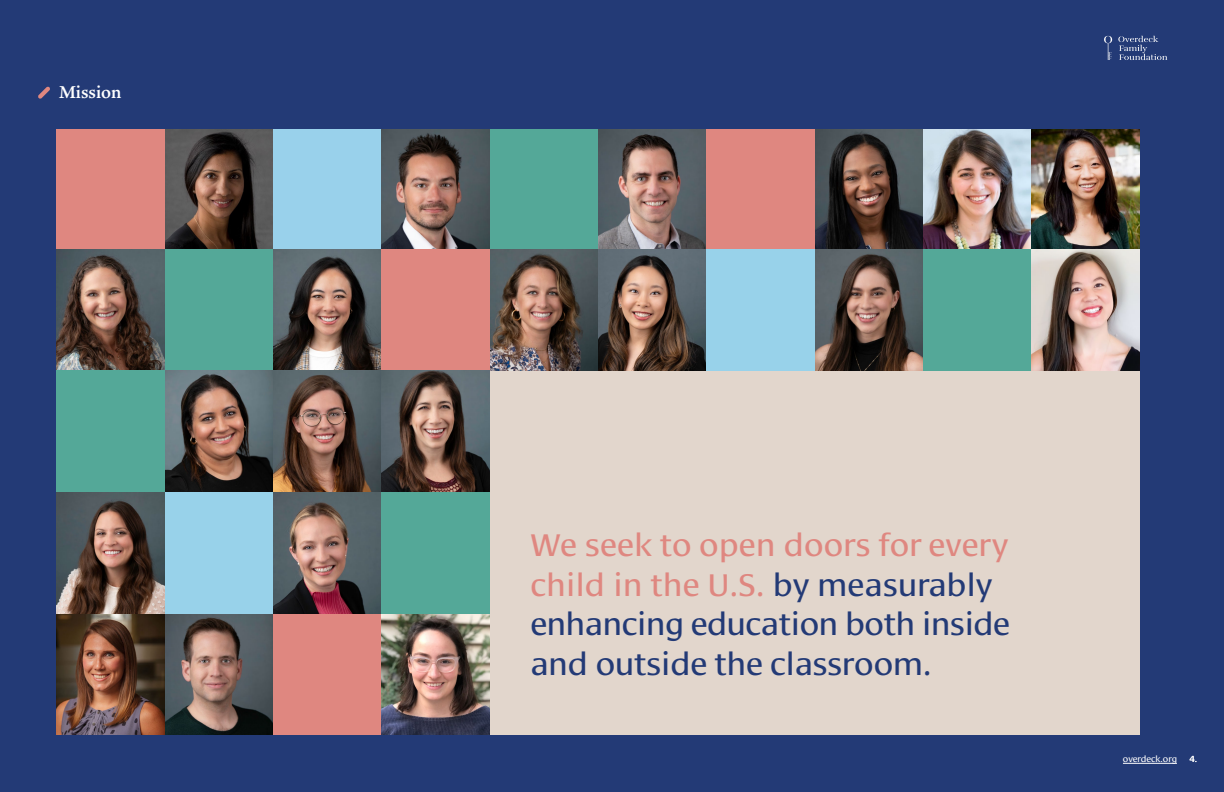
<style>
.page{position:relative;width:1224px;height:792px;background:#233a76}
.page>*{position:absolute;margin:0;border:0;box-sizing:border-box;transform-origin:0 0}
.t1{font:32px/39.5px "Cora";color:#233a76}
.t2{font:600 18.8px "Ten Oldstyle";color:#fff}
.t3{font:9px "Cora";color:#fff}
.s1{color:#df8780}
</style>
<div class="page">
<svg style="left:38px;top:87px;width:12px;height:12px"></svg>
<img style="left:165px;top:130px;width:108px;height:120px">
<div style="left:57px;top:130px;width:108px;height:121px;background:#df8780"></div>
<div style="left:490px;top:130px;width:108px;height:121px;background:#54a898"></div>
<img style="left:815px;top:130px;width:108px;height:120px">
<div style="left:273px;top:130px;width:109px;height:121px;background:#99d1eb"></div>
<img style="left:598px;top:130px;width:109px;height:120px">
<img style="left:923px;top:130px;width:108px;height:120px">
<img style="left:382px;top:130px;width:108px;height:120px">
<div style="left:707px;top:130px;width:108px;height:121px;background:#df8780"></div>
<img style="left:1031px;top:130px;width:109px;height:120px">
<img style="left:57px;top:250px;width:108px;height:121px">
<div style="left:165px;top:250px;width:108px;height:121px;background:#54a898"></div>
<img style="left:490px;top:250px;width:108px;height:121px">
<img style="left:815px;top:250px;width:108px;height:121px">
<img style="left:273px;top:250px;width:109px;height:121px">
<svg style="left:598px;top:250px;width:109px;height:121px"></svg>
<div style="left:923px;top:250px;width:108px;height:121px;background:#54a898"></div>
<div style="left:382px;top:250px;width:108px;height:121px;background:#df8780"></div>
<div style="left:707px;top:250px;width:108px;height:121px;background:#98d2ea"></div>
<img style="left:1031px;top:250px;width:109px;height:121px">
<div style="left:57px;top:371px;width:108px;height:121px;background:#54a898"></div>
<img style="left:165px;top:371px;width:108px;height:121px">
<svg style="left:273px;top:371px;width:109px;height:121px"></svg>
<svg style="left:382px;top:371px;width:108px;height:121px"></svg>
<img style="left:57px;top:613px;width:108px;height:121px">
<svg style="left:165px;top:613px;width:108px;height:121px"></svg>
<div style="left:273px;top:613px;width:109px;height:121px;background:#df8780"></div>
<img style="left:382px;top:613px;width:108px;height:121px">
<div style="left:490px;top:371px;width:650px;height:363px;background:#e2d6cc"></div>
<img style="left:57px;top:492px;width:108px;height:121px">
<div style="left:165px;top:492px;width:108px;height:121px;background:#98d2ea"></div>
<img style="left:273px;top:492px;width:109px;height:121px">
<div style="left:382px;top:492px;width:108px;height:121px;background:#54a898"></div>
<hr style="left:1123px;top:763px;width:54px;height:1px;background:#fff">
<svg style="left:1104px;top:36px;width:8px;height:24px"></svg>
<svg style="left:1118px;top:36px;width:49px;height:24px"></svg>
<p class="t2" style="left:59px;top:79px;width:64px">Mission</p>
<p class="t1" style="left:530px;top:526px;width:481px"><span class="s1">We seek to open doors for every child in the U.S.</span> by measurably enhancing education both inside and outside the classroom.</p>
<p class="t3" style="left:1123px;top:754px;width:56px">overdeck.org</p>
<p class="t3" style="left:1190px;top:754px;width:9px">4.</p>
</div>
